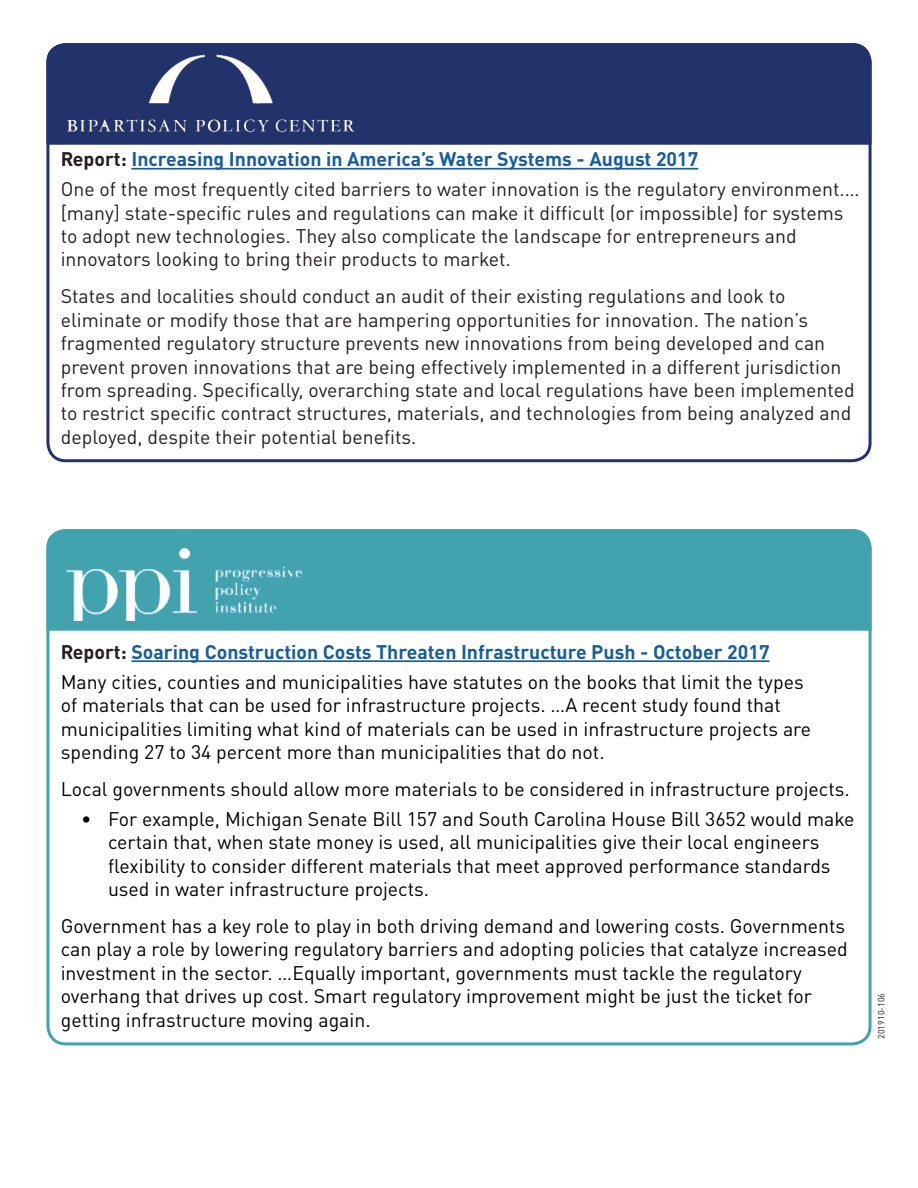
<style>
.page{position:relative;width:918px;height:1188px;background:#fff}
.page>*{position:absolute;margin:0;border:0;box-sizing:border-box;transform-origin:0 0}
.t1{font:19.5px/23.4px "DINOT";color:#000}
.t2{font:19.5px/23.4px "DINOT";color:#231f20}
.t3{font:700 19.5px "DINOT";color:#175d9e}
.t4{font:9px "DINOT";color:#231f20}
.s1{color:#231f20}
</style>
<div class="page">
<div style="left:50px;top:529px;width:818px;height:102px;background:#42a3af"></div>
<hr style="left:131px;top:660px;width:639px;height:2px;background:#175d9e">
<hr style="left:131px;top:168px;width:567px;height:2px;background:#175d9e">
<div style="left:46px;top:529px;width:826px;height:516px;border:3px solid #42a3af;border-radius:18px"></div>
<div style="left:46px;top:43px;width:826px;height:102px;background:#22336b"></div>
<img style="left:54px;top:48px;width:315px;height:92px">
<img style="left:54px;top:544px;width:248px;height:77px">
<p class="t3" style="left:61px;top:146px;width:639px"><span class="s1">Report:</span> Increasing Innovation in America’s Water Systems - August 2017</p>
<p class="t2" style="left:61px;top:177px;width:800px">One of the most frequently cited barriers to water innovation is the regulatory environment.… [many] state-specific rules and regulations can make it difficult (or impossible) for systems to adopt new technologies. They also complicate the landscape for entrepreneurs and innovators looking to bring their products to market.</p>
<p class="t2" style="left:61px;top:284px;width:796px">States and localities should conduct an audit of their existing regulations and look to eliminate or modify those that are hampering opportunities for innovation. The nation’s fragmented regulatory structure prevents new innovations from being developed and can prevent proven innovations that are being effectively implemented in a different jurisdiction from spreading. Specifically, overarching state and local regulations have been implemented to restrict specific contract structures, materials, and technologies from being analyzed and deployed, despite their potential benefits.</p>
<p class="t3" style="left:61px;top:639px;width:710px"><span class="s1">Report:</span> Soaring Construction Costs Threaten Infrastructure Push - October 2017</p>
<p class="t1" style="left:61px;top:670px;width:752px">Many cities, counties and municipalities have statutes on the books that limit the types of materials that can be used for infrastructure projects. …A recent study found that municipalities limiting what kind of materials can be used in infrastructure projects are spending 27 to 34 percent more than municipalities that do not.</p>
<p class="t1" style="left:61px;top:777px;width:791px">Local governments should allow more materials to be considered in infrastructure projects.</p>
<p class="t1" style="left:108px;top:807px;width:748px;text-indent:-27px">• For example, Michigan Senate Bill 157 and South Carolina House Bill 3652 would make certain that, when state money is used, all municipalities give their local engineers flexibility to consider different materials that meet approved performance standards used in water infrastructure projects.</p>
<p class="t1" style="left:61px;top:914px;width:789px">Government has a key role to play in both driving demand and lowering costs. Governments can play a role by lowering regulatory barriers and adopting policies that catalyze increased investment in the sector. …Equally important, governments must tackle the regulatory overhang that drives up cost. Smart regulatory improvement might be just the ticket for getting infrastructure moving again.</p>
<p class="t4" style="left:876px;top:1039px;width:48px;rotate:-90deg">201910-106</p>
</div>
